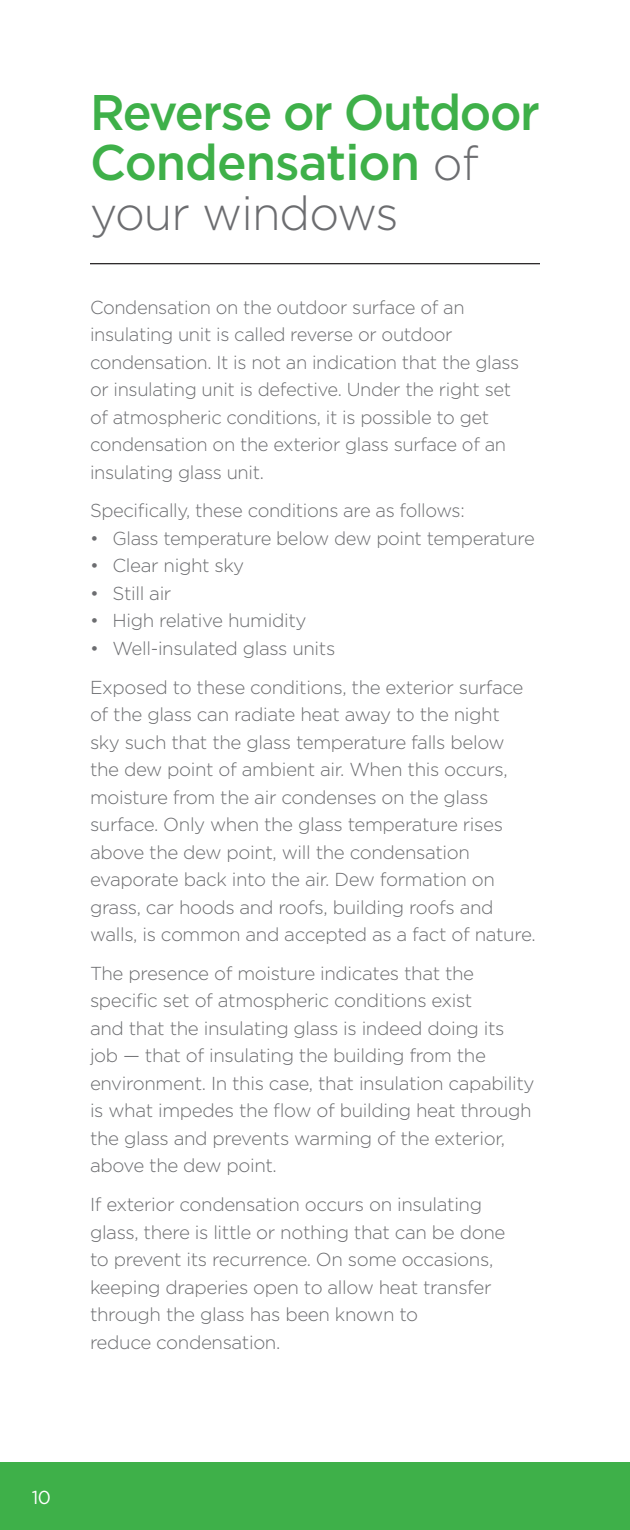
<style>
.page{position:relative;width:630px;height:1530px;background:#fff}
.page>*{position:absolute;margin:0;border:0;box-sizing:border-box;transform-origin:0 0}
.Headline{font:500 50px/50px "Gotham";letter-spacing:-.03em;color:#3eb049;scale:.96 1}
.Headline-2{font:300 47.5px "Gotham";letter-spacing:-.02em;color:#6c6d70}
.Text{font:300 18.75px/27.5px "Gotham";letter-spacing:-.02em;color:#6c6d70}
.t1{font:18.75px "Gotham";color:#fff}
.s1{font-weight:300;font-size:47.5px;color:#6c6d70}
</style>
<div class="page">
<div style="left:0;top:1462px;width:630px;height:68px;background:#3eb049"></div>
<hr style="left:90px;top:263px;width:450px;height:1px;background:#231f20">
<p class="Headline" style="left:90px;top:87px;width:470px">Reverse or Outdoor<br>Condensation <span class="s1">of</span></p>
<p class="Headline-2" style="left:90px;top:183px;width:310px">your windows</p>
<p class="Text" style="left:90px;top:293px;width:431px">Condensation on the outdoor surface of an insulating unit is called reverse or outdoor condensation. It is not an indication that the glass or insulating unit is defective. Under the right set of atmospheric conditions, it is possible to get condensation on the exterior glass surface of an insulating glass unit.</p>
<p class="Text" style="left:90px;top:497px;width:376px">Specifically, these conditions are as follows:</p>
<p class="Text" style="left:90px;top:524px;width:446px">• Glass temperature below dew point temperature</p>
<p class="Text" style="left:90px;top:552px;width:156px">• Clear night sky</p>
<p class="Text" style="left:90px;top:579px;width:83px">• Still air</p>
<p class="Text" style="left:90px;top:607px;width:218px">• High relative humidity</p>
<p class="Text" style="left:90px;top:634px;width:247px">• Well-insulated glass units</p>
<p class="Text" style="left:90px;top:673px;width:447px">Exposed to these conditions, the exterior surface of the glass can radiate heat away to the night<br>sky such that the glass temperature falls below the dew point of ambient air. When this occurs, moisture from the air condenses on the glass surface. Only when the glass temperature rises above the dew point, will the condensation evaporate back into the air. Dew formation on grass, car hoods and roofs, building roofs and walls, is common and accepted as a fact of nature.</p>
<p class="Text" style="left:90px;top:959px;width:446px">The presence of moisture indicates that the specific set of atmospheric conditions exist<br>and that the insulating glass is indeed doing its job — that of insulating the building from the environment. In this case, that insulation capability is what impedes the flow of building heat through the glass and prevents warming of the exterior, above the dew point.</p>
<p class="Text" style="left:90px;top:1190px;width:417px">If exterior condensation occurs on insulating glass, there is little or nothing that can be done to prevent its recurrence. On some occasions, keeping draperies open to allow heat transfer through the glass has been known to<br>reduce condensation.</p>
<p class="t1" style="left:32px;top:1485px;width:21px">10</p>
</div>
